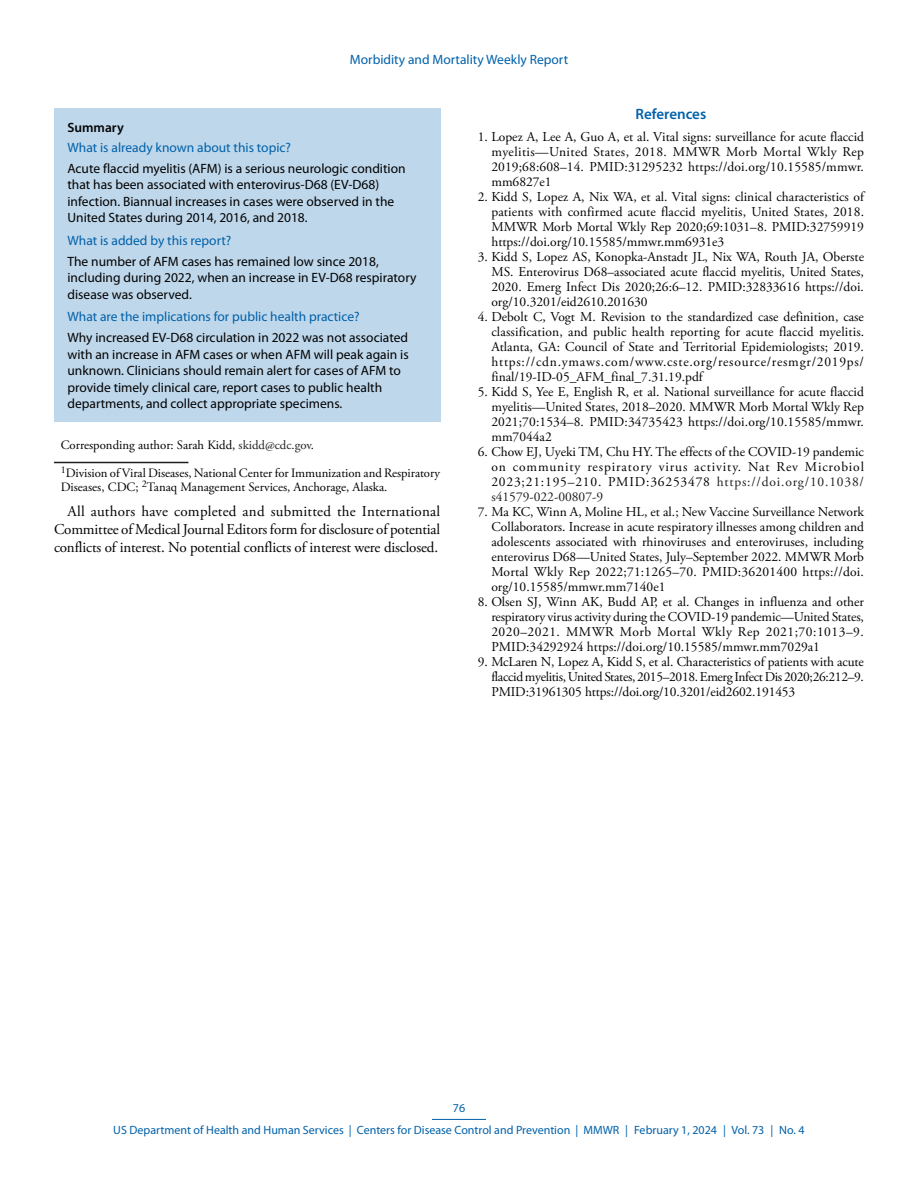
<style>
.page{position:relative;width:918px;height:1188px;background:#fff}
.page>*{position:absolute;margin:0;border:0;box-sizing:border-box;transform-origin:0 0}
.Conflict_of_Interest{font:15px/18px "Adobe Garamond Pro";letter-spacing:-.01em;color:#010203;text-align:justify}
.Ref_Title{font:600 15px "Myriad Pro";color:#0061aa}
.References{font:13.5px/15px "Adobe Garamond Pro";color:#010203;text-align:justify}
.Summary_Box_Text{font:13.5px/16.5px "Myriad Pro";color:#010203}
.Summary_Box_Heading{font:13.5px "Myriad Pro";color:#0061aa}
.Summary_Box_Ttile{font:600 13.5px "Myriad Pro";color:#010203}
.Author_Affiliations{font:12.75px/14.2px "Adobe Garamond Pro";letter-spacing:-.005em;color:#010203}
.Corresponding_Author{font:12.75px "Adobe Garamond Pro";color:#010203}
.t1{font:12px/21.8px "Myriad Pro";color:#0061aa;text-align:center}
.s1{color:#231f20}
</style>
<div class="page">
<hr style="left:432px;top:1119px;width:54px;height:1px;background:#0061aa">
<div style="left:54px;top:108px;width:386px;height:314px;background:#bfd7ea"></div>
<hr style="left:54px;top:462px;width:134px;height:1px;background:#231f20">
<p class="Summary_Box_Heading" style="left:350px;top:52px;width:220px">Morbidity and Mortality Weekly Report</p>
<h1 class="Summary_Box_Ttile" style="left:68px;top:120px;width:58px">Summary</h1>
<h1 class="Summary_Box_Heading" style="left:68px;top:140px;width:225px">What is already known about this topic?</h1>
<p class="Summary_Box_Text" style="left:68px;top:160px;width:340px">Acute flaccid myelitis (AFM) is a serious neurologic condition that has been associated with enterovirus-D68 (EV-D68) infection. Biannual increases in cases were observed in the United States during 2014, 2016, and 2018.</p>
<h1 class="Summary_Box_Heading" style="left:68px;top:233px;width:165px">What is added by this report?</h1>
<p class="Summary_Box_Text" style="left:68px;top:253px;width:350px">The number of AFM cases has remained low since 2018, including during 2022, when an increase in EV-D68 respiratory disease was observed.</p>
<h1 class="Summary_Box_Heading" style="left:68px;top:309px;width:294px">What are the implications for public health practice?</h1>
<p class="Summary_Box_Text" style="left:68px;top:330px;width:343px">Why increased EV-D68 circulation in 2022 was not associated with an increase in AFM cases or when AFM will peak again is unknown. Clinicians should remain alert for cases of AFM to provide timely clinical care, report cases to public health departments, and collect appropriate specimens.</p>
<p class="Corresponding_Author" style="left:61px;top:437px;width:255px">Corresponding author: Sarah Kidd, <span class="s1">skidd@cdc.gov</span>.</p>
<p class="Author_Affiliations" style="left:61px;top:466px;width:381px"><sup>1</sup>Division of Viral Diseases, National Center for Immunization and Respiratory<br>Diseases, CDC; <sup>2</sup>Tanaq Management Services, Anchorage, Alaska.</p>
<p class="Conflict_of_Interest" style="left:54px;top:503px;width:388px;text-indent:14px">All authors have completed and submitted the International Committee of Medical Journal Editors form for disclosure of potential conflicts of interest. No potential conflicts of interest were disclosed.</p>
<h1 class="Ref_Title" style="left:636px;top:106px;width:72px">References</h1>
<p class="References" style="left:491px;top:130px;width:374px;text-indent:-14px">1. Lopez A, Lee A, Guo A, et al. Vital signs: surveillance for acute flaccid myelitis—United States, 2018. MMWR Morb Mortal Wkly Rep 2019;68:608–14. PMID:31295232 https://doi.org/10.15585/mmwr. mm6827e1</p>
<p class="References" style="left:491px;top:190px;width:374px;text-indent:-14px">2. Kidd S, Lopez A, Nix WA, et al. Vital signs: clinical characteristics of patients with confirmed acute flaccid myelitis, United States, 2018.<br>MMWR Morb Mortal Wkly Rep 2020;69:1031–8. PMID:32759919 https://doi.org/10.15585/mmwr.mm6931e3</p>
<p class="References" style="left:491px;top:250px;width:374px;text-indent:-14px">3. Kidd S, Lopez AS, Konopka-Anstadt JL, Nix WA, Routh JA, Oberste MS. Enterovirus D68–associated acute flaccid myelitis, United States, 2020. Emerg Infect Dis 2020;26:6–12. PMID:32833616 https://doi. org/10.3201/eid2610.201630</p>
<p class="References" style="left:491px;top:310px;width:374px;text-indent:-14px">4. Debolt C, Vogt M. Revision to the standardized case definition, case classification, and public health reporting for acute flaccid myelitis.<br>Atlanta, GA: Council of State and Territorial Epidemiologists; 2019. https://cdn.ymaws.com/www.cste.org/resource/resmgr/2019ps/ final/19-ID-05_AFM_final_7.31.19.pdf</p>
<p class="References" style="left:491px;top:385px;width:374px;text-indent:-14px">5. Kidd S, Yee E, English R, et al. National surveillance for acute flaccid myelitis—United States, 2018–2020. MMWR Morb Mortal Wkly Rep 2021;70:1534–8. PMID:34735423 https://doi.org/10.15585/mmwr. mm7044a2</p>
<p class="References" style="left:491px;top:445px;width:374px;text-indent:-14px">6. Chow EJ, Uyeki TM, Chu HY. The effects of the COVID-19 pandemic on community respiratory virus activity. Nat Rev Microbiol 2023;21:195–210. PMID:36253478 <span class="s1">https://doi.org/10.1038/ s41579-022-00807-9</span></p>
<p class="References" style="left:491px;top:505px;width:374px;text-indent:-14px">7. Ma KC, Winn A, Moline HL, et al.; New Vaccine Surveillance Network Collaborators. Increase in acute respiratory illnesses among children and adolescents associated with rhinoviruses and enteroviruses, including enterovirus D68—United States, July–September 2022. MMWR Morb Mortal Wkly Rep 2022;71:1265–70. PMID:36201400 https://doi. org/10.15585/mmwr.mm7140e1</p>
<p class="References" style="left:491px;top:595px;width:374px;text-indent:-14px">8. Olsen SJ, Winn AK, Budd AP, et al. Changes in influenza and other respiratory virus activity during the COVID-19 pandemic—United States, 2020–2021. MMWR Morb Mortal Wkly Rep 2021;70:1013–9.<br>PMID:34292924 https://doi.org/10.15585/mmwr.mm7029a1</p>
<p class="References" style="left:491px;top:655px;width:374px;text-indent:-14px">9. McLaren N, Lopez A, Kidd S, et al. Characteristics of patients with acute flaccid myelitis, United States, 2015–2018. Emerg Infect Dis 2020;26:212–9.<br>PMID:31961305 https://doi.org/10.3201/eid2602.191453</p>
<p class="t1" style="left:113px;top:1098px;width:693px">76<br>US Department of Health and Human Services | Centers for Disease Control and Prevention | MMWR | February 1, 2024 | Vol. 73 | No. 4</p>
</div>
